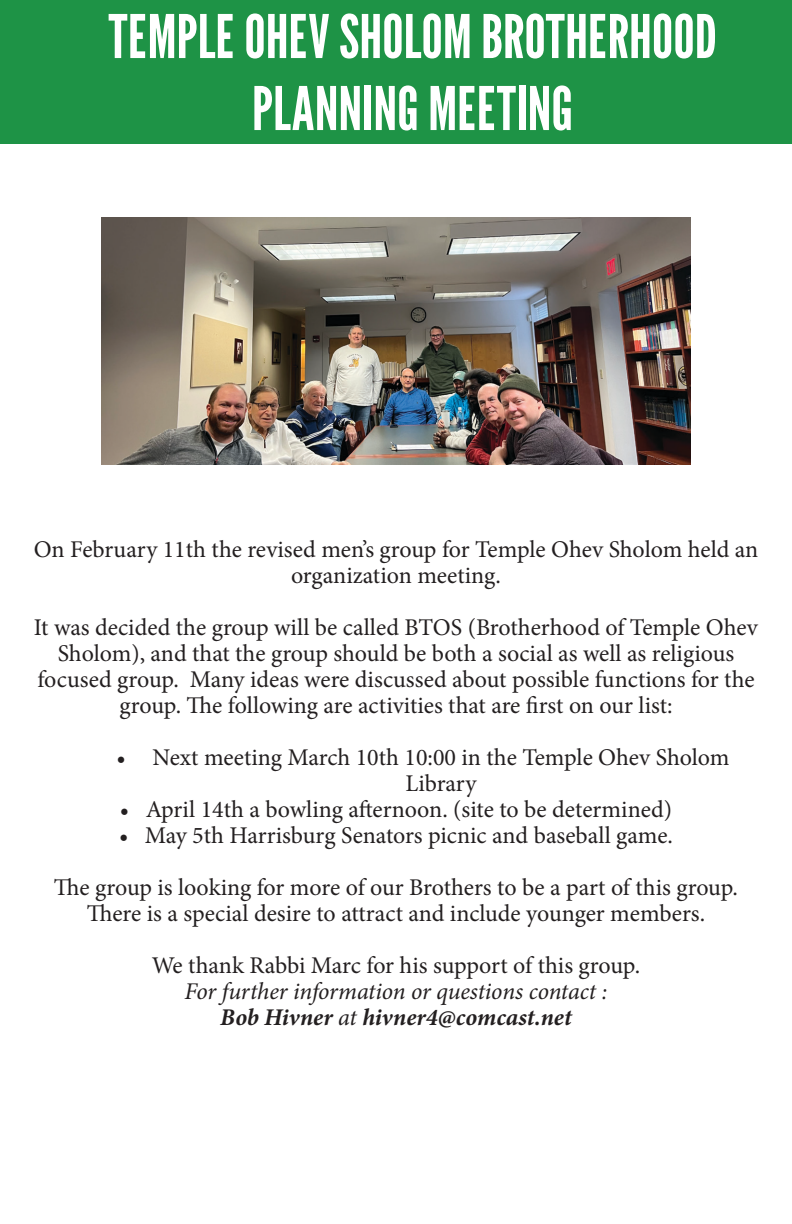
<style>
.page{position:relative;width:792px;height:1224px;background:#fff}
.page>*{position:absolute;margin:0;border:0;box-sizing:border-box;transform-origin:0 0}
.t1{font:60px/72px "League Gothic";color:#fff;text-align:center}
.t2{font:24px/26px "Minion Pro";letter-spacing:-.005em;color:#231f20;text-align:center}
.t3{font:italic 24px "Minion Pro";letter-spacing:-.01em;color:#231f20}
.t4{font:italic 700 24px "Minion Pro";letter-spacing:-.005em;color:#231f20}
.s1{font-weight:400}
</style>
<div class="page">
<div style="left:0;top:0;width:792px;height:143px;background:#1e9346"></div>
<img style="left:102px;top:218px;width:588px;height:246px">
<p class="t1" style="left:108px;top:-2px;width:611px">TEMPLE OHEV SHOLOM BROTHERHOOD<br>PLANNING MEETING</p>
<p class="t2" style="left:34px;top:537px;width:726px">On February 11th the revised men’s group for Temple Ohev Sholom held an organization meeting.</p>
<p class="t2" style="left:34px;top:615px;width:726px">It was decided the group will be called BTOS (Brotherhood of Temple Ohev Sholom), and that the group should be both a social as well as religious focused group. Many ideas were discussed about possible functions for the group. The following are activities that are first on our list:</p>
<p class="t2" style="left:405px;top:745px;width:326px;text-align:left;text-indent:-289px">• Next meeting March 10th 10:00 in the Temple Ohev Sholom<br>Library</p>
<p class="t2" style="left:120px;top:797px;width:554px">• April 14th a bowling afternoon. (site to be determined)</p>
<p class="t2" style="left:119px;top:823px;width:555px">• May 5th Harrisburg Senators picnic and baseball game.</p>
<p class="t2" style="left:54px;top:875px;width:686px">The group is looking for more of our Brothers to be a part of this group.<br>There is a special desire to attract and include younger members.</p>
<p class="t2" style="left:152px;top:953px;width:490px">We thank Rabbi Marc for his support of this group.</p>
<p class="t3" style="left:185px;top:975px;width:424px">For further information or questions contact :</p>
<p class="t4" style="left:220px;top:1001px;width:353px">Bob Hivner <span class="s1">at</span> hivner4@comcast.net</p>
</div>
